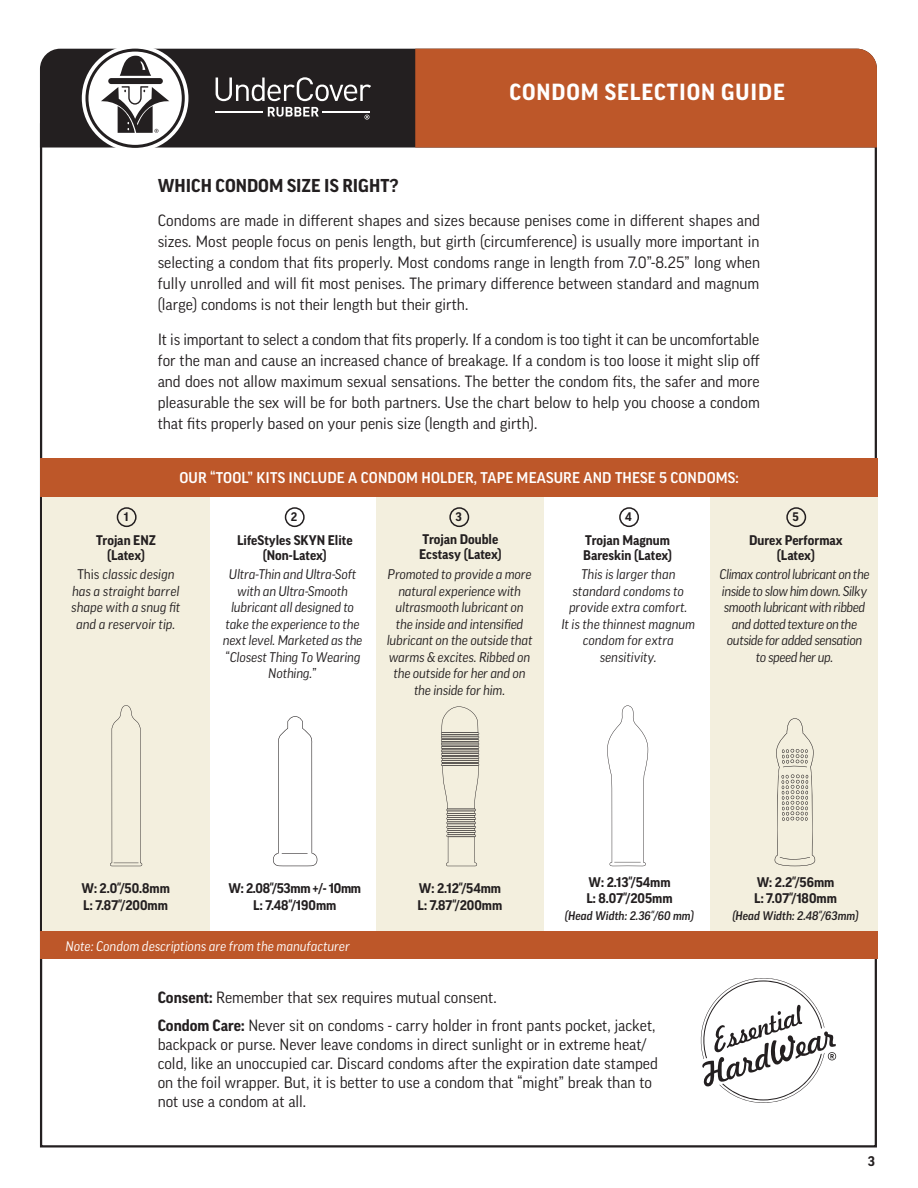
<style>
.page{position:relative;width:918px;height:1188px;background:#fff}
.page>*{position:absolute;margin:0;border:0;box-sizing:border-box;transform-origin:0 0}
.t1{font:700 22.5px "Good Pro";letter-spacing:.04em;color:#fff}
.t2{font:700 18px "Good Pro";color:#231f20}
.t3{font:15.75px/21px "Good Pro";color:#231f20;text-align:justify}
.t4{font:500 15px "Good Pro";letter-spacing:.01em;color:#fff}
.t5{font:italic 13.5px/16.5px "Good Pro";letter-spacing:-.01em;color:#231f20;text-align:center}
.t6{font:700 13.5px/15px "Good Pro";color:#231f20}
.t7{font:italic 13.5px/16.5px "Good Pro";letter-spacing:-.03em;color:#231f20;text-align:center}
.t8{font:italic 13.5px "Good Pro";color:#fff}
.t9{font:700 13.5px/16.5px "Good Pro";letter-spacing:-.02em;color:#231f20;text-align:center}
.t10{font:italic 500 12px "Good Pro";color:#231f20}
.t11{font:700 12px "Good Pro";color:#231f20}
.s1{font-style:normal}
.s2{font-weight:700}
</style>
<div class="page">
<div style="left:40px;top:49px;width:375px;height:99px;background:#231f20"></div>
<div style="left:415px;top:49px;width:462px;height:99px;background:#bd5729"></div>
<svg style="left:216px;top:77px;width:155px;height:24px"></svg>
<svg style="left:268px;top:107px;width:51px;height:10px"></svg>
<hr style="left:215px;top:112px;width:48px;height:1px;background:#fff">
<hr style="left:322px;top:112px;width:48px;height:1px;background:#fff">
<svg style="left:364px;top:115px;width:5px;height:5px"></svg>
<svg style="left:82px;top:45px;width:106px;height:107px"></svg>
<div style="left:85px;top:49px;width:100px;height:99px;border:3px solid #231f20;border-radius:50%"></div>
<svg style="left:101px;top:56px;width:68px;height:77px"></svg>
<div style="left:42px;top:463px;width:167px;height:468px;background:#f3efde"></div>
<div style="left:376px;top:463px;width:167px;height:468px;background:#f3efde"></div>
<div style="left:710px;top:463px;width:168px;height:468px;background:#f3efde"></div>
<div style="left:40px;top:458px;width:838px;height:39px;background:#bd5729"></div>
<div style="left:40px;top:931px;width:838px;height:28px;background:#bd5729"></div>
<svg style="left:110px;top:705px;width:32px;height:161px"></svg>
<div style="left:117px;top:507px;width:20px;height:20px;border:2px solid #231f20;border-radius:50%"></div>
<div style="left:285px;top:507px;width:20px;height:20px;border:2px solid #231f20;border-radius:50%"></div>
<div style="left:449px;top:507px;width:20px;height:20px;border:2px solid #231f20;border-radius:50%"></div>
<div style="left:619px;top:507px;width:20px;height:20px;border:2px solid #231f20;border-radius:50%"></div>
<div style="left:786px;top:507px;width:20px;height:20px;border:2px solid #231f20;border-radius:50%"></div>
<svg style="left:273px;top:716px;width:44px;height:150px"></svg>
<svg style="left:441px;top:706px;width:38px;height:160px"></svg>
<svg style="left:775px;top:718px;width:40px;height:148px"></svg>
<svg style="left:607px;top:705px;width:41px;height:161px"></svg>
<svg style="left:700px;top:978px;width:136px;height:125px"></svg>
<h1 class="t1" style="left:509px;top:80px;width:277px">CONDOM SELECTION GUIDE</h1>
<p class="t2" style="left:158px;top:175px;width:242px">WHICH CONDOM SIZE IS RIGHT?</p>
<p class="t3" style="left:158px;top:210px;width:604px">Condoms are made in different shapes and sizes because penises come in different shapes and sizes. Most people focus on penis length, but girth (circumference) is usually more important in selecting a condom that fits properly. Most condoms range in length from 7.0”-8.25” long when fully unrolled and will fit most penises. The primary difference between standard and magnum (large) condoms is not their length but their girth.</p>
<p class="t3" style="left:158px;top:329px;width:604px">It is important to select a condom that fits properly. If a condom is too tight it can be uncomfortable for the man and cause an increased chance of breakage. If a condom is too loose it might slip off and does not allow maximum sexual sensations. The better the condom fits, the safer and more pleasurable the sex will be for both partners. Use the chart below to help you choose a condom that fits properly based on your penis size (length and girth).</p>
<p class="t4" style="left:179px;top:469px;width:561px">OUR “TOOL” KITS INCLUDE A CONDOM HOLDER, TAPE MEASURE AND THESE 5 CONDOMS:</p>
<p class="t11" style="left:124px;top:510px;width:6px">1</p>
<p class="t11" style="left:291px;top:510px;width:8px">2</p>
<p class="t11" style="left:456px;top:510px;width:8px">3</p>
<p class="t11" style="left:625px;top:510px;width:8px">4</p>
<p class="t11" style="left:793px;top:510px;width:8px">5</p>
<p class="t6" style="left:96px;top:532px;width:61px;text-align:center">Trojan ENZ (Latex)</p>
<p class="t5" style="left:72px;top:566px;width:111px"><span class="s1">This</span> classic design has a straight barrel shape with a snug fit and a reservoir tip.</p>
<p class="t6" style="left:237px;top:532px;width:117px;text-align:center">LifeStyles SKYN Elite (Non-Latex)</p>
<p class="t5" style="left:223px;top:566px;width:141px">Ultra-Thin and Ultra-Soft with an Ultra-Smooth lubricant all designed to take the experience to the next level. Marketed as the “Closest Thing To Wearing<br>Nothing.”</p>
<p class="t6" style="left:419px;top:532px;width:84px">Trojan Double<br>Ecstasy (Latex)</p>
<p class="t5" style="left:387px;top:566px;width:147px">Promoted to provide a more natural experience with ultrasmooth lubricant on the inside and intensified lubricant on the outside that warms &amp; excites. Ribbed on the outside for her and on the inside for him.</p>
<p class="t6" style="left:583px;top:532px;width:90px">Trojan Magnum<br>Bareskin (Latex)</p>
<p class="t5" style="left:562px;top:566px;width:135px">This is larger than standard condoms to provide extra comfort.<br>It is the thinnest magnum condom for extra sensitivity.</p>
<p class="t6" style="left:749px;top:532px;width:95px;text-align:center">Durex Performax (Latex)</p>
<p class="t7" style="left:720px;top:566px;width:151px">Climax control lubricant on the inside to slow him down. Silky smooth lubricant with ribbed and dotted texture on the outside for added sensation<br>to speed her up.</p>
<p class="t6" style="left:81px;top:880px;width:90px;line-height:16.5px">W: 2.0″/50.8mm<br>L: 7.87″/200mm</p>
<p class="t9" style="left:229px;top:880px;width:134px">W: 2.08″/53mm +/- 10mm<br>L: 7.48″/190mm</p>
<p class="t8" style="left:66px;top:938px;width:286px">Note: Condom descriptions are from the manufacturer</p>
<p class="t6" style="left:418px;top:880px;width:86px;line-height:16.5px">W: 2.12″/54mm<br>L: 7.87″/200mm</p>
<p class="t6" style="left:586px;top:874px;width:88px;line-height:16.5px">W: 2.13″/54mm<br>L: 8.07″/205mm</p>
<p class="t10" style="left:565px;top:909px;width:131px">(Head Width: 2.36″/60 mm)</p>
<p class="t3" style="left:158px;top:982px;width:499px;line-height:28.8px"><span class="s2">Consent:</span> Remember that sex requires mutual consent.<br><span class="s2">Condom Care:</span> Never sit on condoms - carry holder in front pants pocket, jacket,</p>
<p class="t3" style="left:158px;top:1035px;width:502px;line-height:18.9px;text-align:left">backpack or purse. Never leave condoms in direct sunlight or in extreme heat/ cold, like an unoccupied car. Discard condoms after the expiration date stamped on the foil wrapper. But, it is better to use a condom that “might” break than to not use a condom at all.</p>
<p class="t6" style="left:754px;top:874px;width:84px;line-height:16.5px">W: 2.2″/56mm<br>L: 7.07″/180mm</p>
<p class="t10" style="left:732px;top:909px;width:128px">(Head Width: 2.48″/63mm)</p>
<p class="t6" style="left:868px;top:1154px;width:9px">3</p>
</div>
